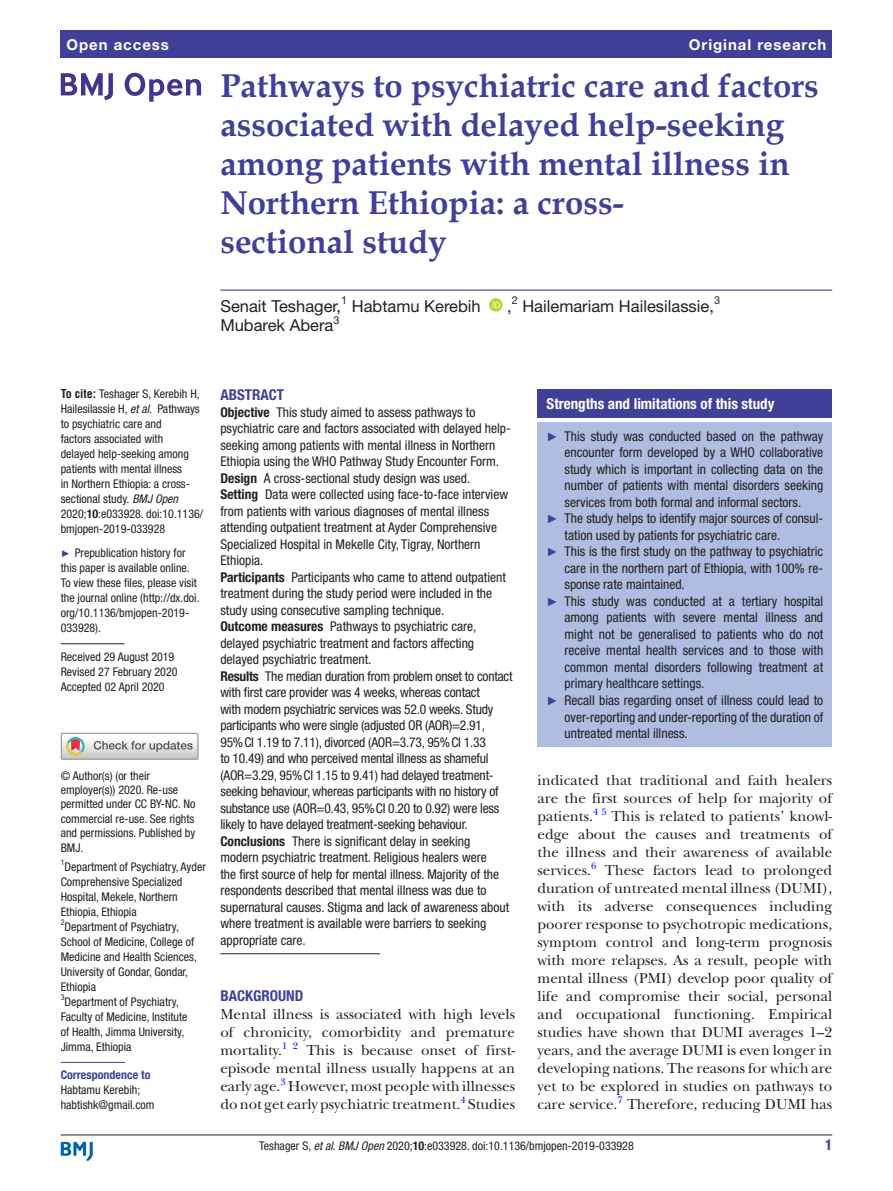
<style>
.page{position:relative;width:893px;height:1191px;background:#fff}
.page>*{position:absolute;margin:0;border:0;box-sizing:border-box;transform-origin:0 0}
.t1{font:700 33px/39px "Book Antiqua";color:#414099}
.t2{font:16.5px "Helvetica Neue LT Std";color:#231f20}
.t3{font:15px/18px "New Baskerville";color:#231f20;text-align:justify}
.t4{font:700 condensed 15px "Helvetica Neue LT Std";color:#fff}
.t5{font:700 15px "Helvetica Neue LT Std";letter-spacing:.065em;color:#fff}
.t6{font:700 condensed 15px "Helvetica Neue LT Std";color:#414099}
.t7{font:condensed 13.5px/16.5px "Helvetica Neue LT Std";color:#231f20}
.t8{font:condensed 12px/15px "Helvetica Neue LT Std";color:#231f20}
.t9{font:700 condensed 12px "Helvetica Neue LT Std";color:#414099}
.t10{font:10.95px "Helvetica Neue LT Std";color:#231f20}
.t11{font:9.9px "New Baskerville";color:#00f}
.t12{font:condensed 7.95px "Helvetica Neue LT Std";color:#231f20}
.s1{font-family:"Helvetica LT Std";font-weight:700}
.s2{font-style:italic}
.s3{font-weight:700}
.s4{font-family:"Arial";font-stretch:normal;font-size:9.75px;color:#414099}
.s5{font-family:"Arial";font-stretch:normal;font-size:12px;color:#414099}
</style>
<div class="page">
<hr style="left:61px;top:1134px;width:771px;height:1px;background:#231f20">
<svg style="left:61px;top:1141px;width:32px;height:19px"></svg>
<div style="left:61px;top:31px;width:771px;height:27px;background:#414099"></div>
<hr style="left:220px;top:289px;width:612px;height:2px;background:#414099">
<svg style="left:489px;top:298px;width:14px;height:14px"></svg>
<hr style="left:61px;top:643px;width:64px;height:1px;background:#231f20">
<hr style="left:61px;top:1062px;width:64px;height:1px;background:#414099">
<svg style="left:61px;top:73px;width:52px;height:27px"></svg>
<svg style="left:125px;top:73px;width:76px;height:29px"></svg>
<div style="left:61px;top:732px;width:138px;height:27px;border:1px solid #969090"></div>
<svg style="left:61px;top:733px;width:137px;height:26px"></svg>
<hr style="left:220px;top:953px;width:160px;height:1px;background:#231f20">
<div style="left:538px;top:389px;width:294px;height:29px;background:#414099"></div>
<div style="left:538px;top:422px;width:294px;height:325px;background:#afbde1"></div>
<p class="t5" style="left:66px;top:35px;width:104px">Open access</p>
<p class="t5" style="left:689px;top:35px;width:139px">Original research</p>
<h1 class="t1" style="left:220px;top:66px;width:600px">Pathways to psychiatric care and factors associated with delayed help-seeking among patients with mental illness in<br>Northern Ethiopia: a cross-<br>sectional study</h1>
<p class="t2" style="left:220px;top:296px;width:122px">Senait Teshager,</p>
<p class="t10" style="left:341px;top:294px;width:8px">1</p>
<p class="t2" style="left:352px;top:296px;width:130px">Habtamu Kerebih</p>
<p class="t10" style="left:512px;top:294px;width:8px">2</p>
<p class="t2" style="left:522px;top:296px;width:193px">Hailemariam Hailesilassie,</p>
<p class="t10" style="left:714px;top:294px;width:8px">3</p>
<p class="t2" style="left:507px;top:296px;width:6px">,</p>
<p class="t2" style="left:220px;top:315px;width:115px">Mubarek Abera</p>
<p class="t10" style="left:333px;top:313px;width:8px">3</p>
<p class="t8" style="left:61px;top:386px;width:144px"><span class="s1">To cite:</span> Teshager S, Kerebih H,<br>Hailesilassie H, <span class="s2">et al</span>. Pathways to psychiatric care and<br>factors associated with<br>delayed help-seeking among patients with mental illness<br>in Northern Ethiopia: a cross&shy;sectional study. <span class="s2">BMJ Open<br></span>2020;<span class="s3">10</span>:e033928. doi:10.1136/ bmjopen-2019-033928</p>
<p class="t8" style="left:61px;top:545px;width:140px"><span class="s4">►</span> Prepublication history for this paper is available online.<br>To view these files, please visit the journal online (http://dx.doi. org/10.1136/bmjopen-2019-<br>033928).</p>
<p class="t8" style="left:61px;top:649px;width:118px">Received 29 August 2019<br>Revised 27 February 2020<br>Accepted 02 April 2020</p>
<p class="t8" style="left:61px;top:768px;width:136px;line-height:14.4px">© Author(s) (or their employer(s)) 2020. Re-use permitted under CC BY-NC. No commercial re-use. See rights and permissions. Published by<br>BMJ.</p>
<p class="t12" style="left:61px;top:858px;width:5px">1</p>
<p class="t8" style="left:61px;top:859px;width:147px;text-indent:4px">Department of Psychiatry, Ayder<br>Comprehensive Specialized<br>Hospital, Mekele, Northern<br>Ethiopia, Ethiopia</p>
<p class="t12" style="left:61px;top:918px;width:5px">2</p>
<p class="t8" style="left:61px;top:919px;width:138px;text-indent:4px">Department of Psychiatry,<br>School of Medicine, College of<br>Medicine and Health Sciences,<br>University of Gondar, Gondar,<br>Ethiopia<br><sup>3</sup>Department of Psychiatry,<br>Faculty of Medicine, Institute of Health, Jimma University,<br>Jimma, Ethiopia</p>
<p class="t9" style="left:61px;top:1067px;width:91px">Correspondence to</p>
<p class="t8" style="left:61px;top:1082px;width:95px">Habtamu Kerebih; habtishk@gmail.com</p>
<p class="t6" style="left:220px;top:386px;width:65px">Abstract</p>
<p class="t7" style="left:220px;top:403px;width:294px"><span class="s3">Objective</span> This study aimed to assess pathways to psychiatric care and factors associated with delayed help&shy;seeking among patients with mental illness in Northern Ethiopia using the WHO Pathway Study Encounter Form.<br><span class="s3">Design</span> A cross-sectional study design was used.<br><span class="s3">Setting</span> Data were collected using face-to-face interview from patients with various diagnoses of mental illness attending outpatient treatment at Ayder Comprehensive Specialized Hospital in Mekelle City, Tigray, Northern Ethiopia.<br><span class="s3">Participants</span> Participants who came to attend outpatient treatment during the study period were included in the study using consecutive sampling technique.<br><span class="s3">Outcome measures</span> Pathways to psychiatric care, delayed psychiatric treatment and factors affecting delayed psychiatric treatment.<br><span class="s3">Results</span> The median duration from problem onset to contact with first care provider was 4 weeks, whereas contact<br>with modern psychiatric services was 52.0 weeks. Study participants who were single (adjusted OR (AOR)=2.91, 95%CI 1.19 to 7.11), divorced (AOR=3.73, 95%CI 1.33<br>to 10.49) and who perceived mental illness as shameful (AOR=3.29, 95%CI 1.15 to 9.41) had delayed treatment&shy;seeking behaviour, whereas participants with no history of substance use (AOR=0.43, 95%CI 0.20 to 0.92) were less likely to have delayed treatment-seeking behaviour.<br><span class="s3">Conclusions</span> There is significant delay in seeking<br>modern psychiatric treatment. Religious healers were<br>the first source of help for mental illness. Majority of the respondents described that mental illness was due to supernatural causes. Stigma and lack of awareness about where treatment is available were barriers to seeking appropriate care.</p>
<p class="t6" style="left:220px;top:987px;width:83px">Background</p>
<p class="t3" style="left:220px;top:1005px;width:296px">Mental illness is associated with high levels of chronicity, comorbidity and premature mortality.</p>
<p class="t11" style="left:282px;top:1039px;width:17px">1 2</p>
<p class="t3" style="left:220px;top:1041px;width:296px;text-indent:86px">This is because onset of first&shy;episode mental illness usually happens at an early age.</p>
<p class="t11" style="left:280px;top:1075px;width:7px">3</p>
<p class="t3" style="left:220px;top:1077px;width:296px;text-align:right">However, most people with illnesses<br>do not get early psychiatric treatment.<sup>4</sup> Studies</p>
<p class="t4" style="left:547px;top:395px;width:229px">Strengths and limitations of this study</p>
<p class="t7" style="left:547px;top:428px;width:278px"><span class="s5">►</span> This study was conducted based on the pathway</p>
<p class="t7" style="left:565px;top:444px;width:260px">encounter form developed by a WHO collaborative</p>
<p class="t7" style="left:565px;top:461px;width:260px">study which is important in collecting data on the</p>
<p class="t7" style="left:565px;top:477px;width:260px">number of patients with mental disorders seeking</p>
<p class="t7" style="left:565px;top:494px;width:238px">services from both formal and informal sectors.</p>
<p class="t7" style="left:547px;top:510px;width:278px"><span class="s5">►</span> The study helps to identify major sources of consul-</p>
<p class="t7" style="left:565px;top:527px;width:217px">tation used by patients for psychiatric care.</p>
<p class="t7" style="left:547px;top:543px;width:278px"><span class="s5">►</span> This is the first study on the pathway to psychiatric</p>
<p class="t7" style="left:565px;top:560px;width:260px">care in the northern part of Ethiopia, with 100% re-</p>
<p class="t7" style="left:565px;top:576px;width:122px">sponse rate maintained.</p>
<p class="t7" style="left:547px;top:593px;width:278px"><span class="s5">►</span> This study was conducted at a tertiary hospital</p>
<p class="t7" style="left:565px;top:609px;width:260px">among patients with severe mental illness and</p>
<p class="t7" style="left:565px;top:626px;width:260px">might not be generalised to patients who do not</p>
<p class="t7" style="left:565px;top:642px;width:260px">receive mental health services and to those with</p>
<p class="t7" style="left:565px;top:659px;width:260px">common mental disorders following treatment at</p>
<p class="t7" style="left:565px;top:675px;width:141px">primary healthcare settings.</p>
<p class="t7" style="left:547px;top:692px;width:278px"><span class="s5">►</span> Recall bias regarding onset of illness could lead to</p>
<p class="t7" style="left:565px;top:708px;width:260px">over-reporting and under-reporting of the duration of</p>
<p class="t7" style="left:565px;top:725px;width:125px">untreated mental illness.</p>
<p class="t3" style="left:538px;top:771px;width:296px">indicated that traditional and faith healers are the first sources of help for majority of patients.<sup>4</sup> <sup>5</sup> This is related to patients’ knowl&shy;edge about the causes and treatments of the illness and their awareness of available services.</p>
<p class="t11" style="left:591px;top:859px;width:7px">6</p>
<p class="t3" style="left:538px;top:861px;width:296px;text-indent:67px">These factors lead to prolonged duration of untreated mental illness (DUMI), with its adverse consequences including poorer response to psychotropic medications, symptom control and long-term prognosis with more relapses. As a result, people with mental illness (PMI) develop poor quality of life and compromise their social, personal and occupational functioning. Empirical studies have shown that DUMI averages 1–2 years, and the average DUMI is even longer in developing nations. The reasons for which are yet to be explored in studies on pathways to care service.<sup>7</sup> Therefore, reducing DUMI has</p>
<p class="t8" style="left:259px;top:1137px;width:376px">Teshager S, <span class="s2">et al</span>. <span class="s2">BMJ Open</span> 2020;<span class="s3">10</span>:e033928. doi:10.1136/bmjopen-2019-033928</p>
<p class="t6" style="left:825px;top:1135px;width:9px">1</p>
</div>
